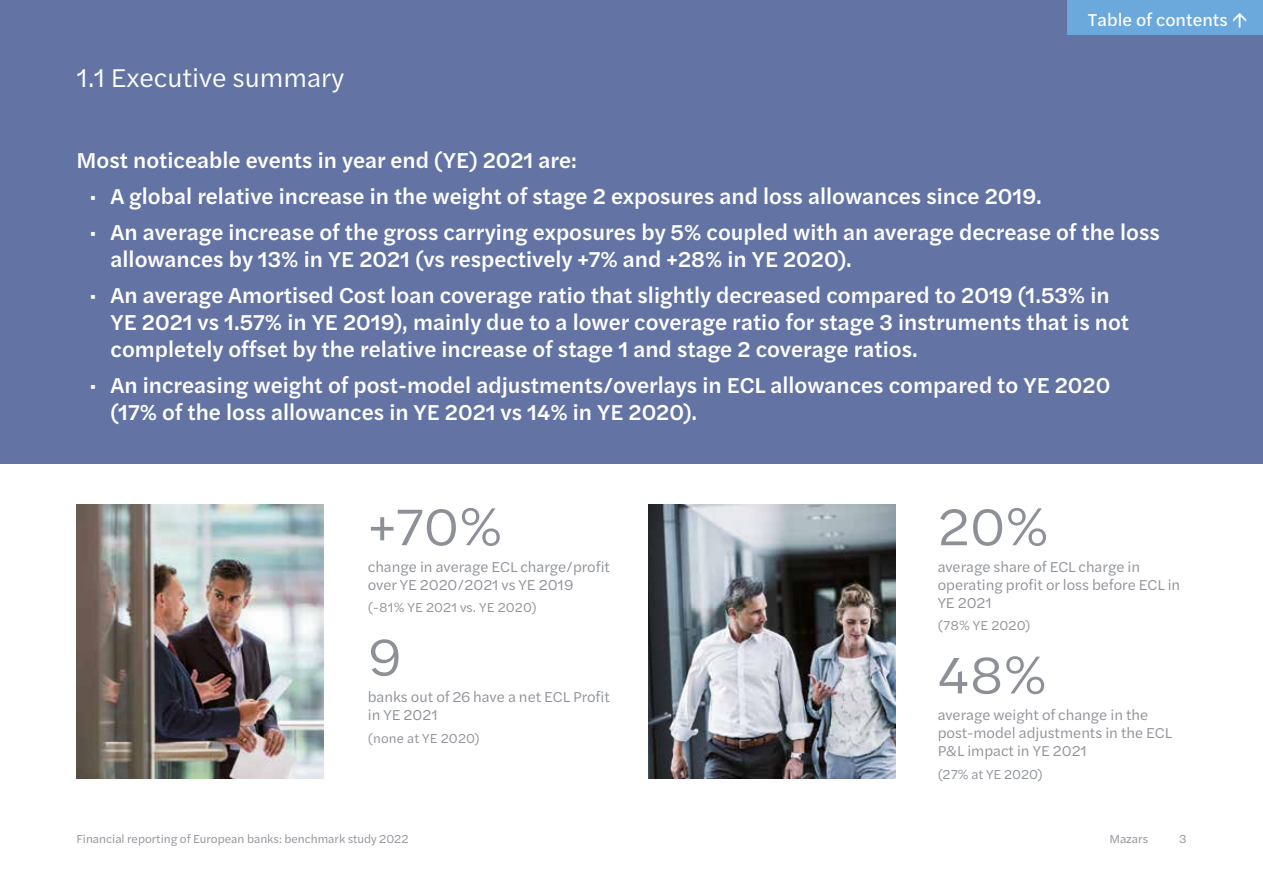
<style>
.page{position:relative;width:1263px;height:893px;background:#fff}
.page>*{position:absolute;margin:0;border:0;box-sizing:border-box;transform-origin:0 0}
.t1{font:54px "Halyard Text";color:#8d9197}
.t2{font:27px "Halyard Text";color:#fff}
.t3{font:500 22.5px/27px "Halyard Text";color:#fff}
.t4{font:18px "Halyard Text";color:#fff}
.t5{font:15px/18px "Halyard Text";color:#8d9197}
.t6{font:13.5px "Halyard Text";letter-spacing:.01em;color:#8d9197}
.t7{font:12px "Halyard Text";color:#8d9197}
.s1{font-weight:400}
</style>
<div class="page">
<div style="left:0;top:0;width:1263px;height:463px;background:#6273a4"></div>
<img style="left:648px;top:505px;width:247px;height:274px">
<img style="left:77px;top:505px;width:246px;height:274px">
<div style="left:1067px;top:0;width:196px;height:34px;background:#6ba9dd"></div>
<p class="t2" style="left:77px;top:58px;width:269px">1.1 Executive summary</p>
<p class="t4" style="left:1088px;top:6px;width:141px">Table of contents</p>
<p class="t3" style="left:77px;top:146px;width:502px">Most noticeable events in year end (YE) 2021 are:</p>
<p class="t3" style="left:89px;top:182px;width:954px"><span class="s1">•</span> A global relative increase in the weight of stage 2 exposures and loss allowances since 2019.</p>
<p class="t3" style="left:111px;top:218px;width:1051px;text-indent:-21px"><span class="s1">•</span> An average increase of the gross carrying exposures by 5% coupled with an average decrease of the loss allowances by 13% in YE 2021 (vs respectively +7% and +28% in YE 2020).</p>
<p class="t3" style="left:111px;top:281px;width:1020px;text-indent:-21px"><span class="s1">•</span> An average Amortised Cost loan coverage ratio that slightly decreased compared to 2019 (1.53% in<br>YE 2021 vs 1.57% in YE 2019), mainly due to a lower coverage ratio for stage 3 instruments that is not completely offset by the relative increase of stage 1 and stage 2 coverage ratios.</p>
<p class="t3" style="left:111px;top:371px;width:1001px;text-indent:-21px"><span class="s1">•</span> An increasing weight of post-model adjustments/overlays in ECL allowances compared to YE 2020 (17% of the loss allowances in YE 2021 vs 14% in YE 2020).</p>
<h1 class="t1" style="left:368px;top:488px;width:136px">+70%</h1>
<p class="t5" style="left:368px;top:557px;width:244px">change in average ECL charge/profit over YE 2020/2021 vs YE 2019</p>
<p class="t6" style="left:368px;top:598px;width:170px">(-81% YE 2021 vs. YE 2020)</p>
<h1 class="t1" style="left:368px;top:618px;width:36px">9</h1>
<p class="t5" style="left:368px;top:688px;width:243px">banks out of 26 have a net ECL Profit in YE 2021</p>
<p class="t6" style="left:368px;top:728px;width:114px">(none at YE 2020)</p>
<h1 class="t1" style="left:938px;top:488px;width:113px">20%</h1>
<p class="t5" style="left:938px;top:557px;width:244px">average share of ECL charge in operating profit or loss before ECL in<br>YE 2021</p>
<p class="t6" style="left:938px;top:616px;width:94px">(78% YE 2020)</p>
<h1 class="t1" style="left:938px;top:636px;width:111px">48%</h1>
<p class="t5" style="left:938px;top:706px;width:236px">average weight of change in the post-model adjustments in the ECL<br>P&amp;L impact in YE 2021</p>
<p class="t6" style="left:938px;top:764px;width:107px">(27% at YE 2020)</p>
<p class="t7" style="left:77px;top:830px;width:333px">Financial reporting of European banks: benchmark study 2022</p>
<p class="t7" style="left:1109px;top:830px;width:40px">Mazars</p>
<p class="t7" style="left:1179px;top:830px;width:9px">3</p>
</div>
